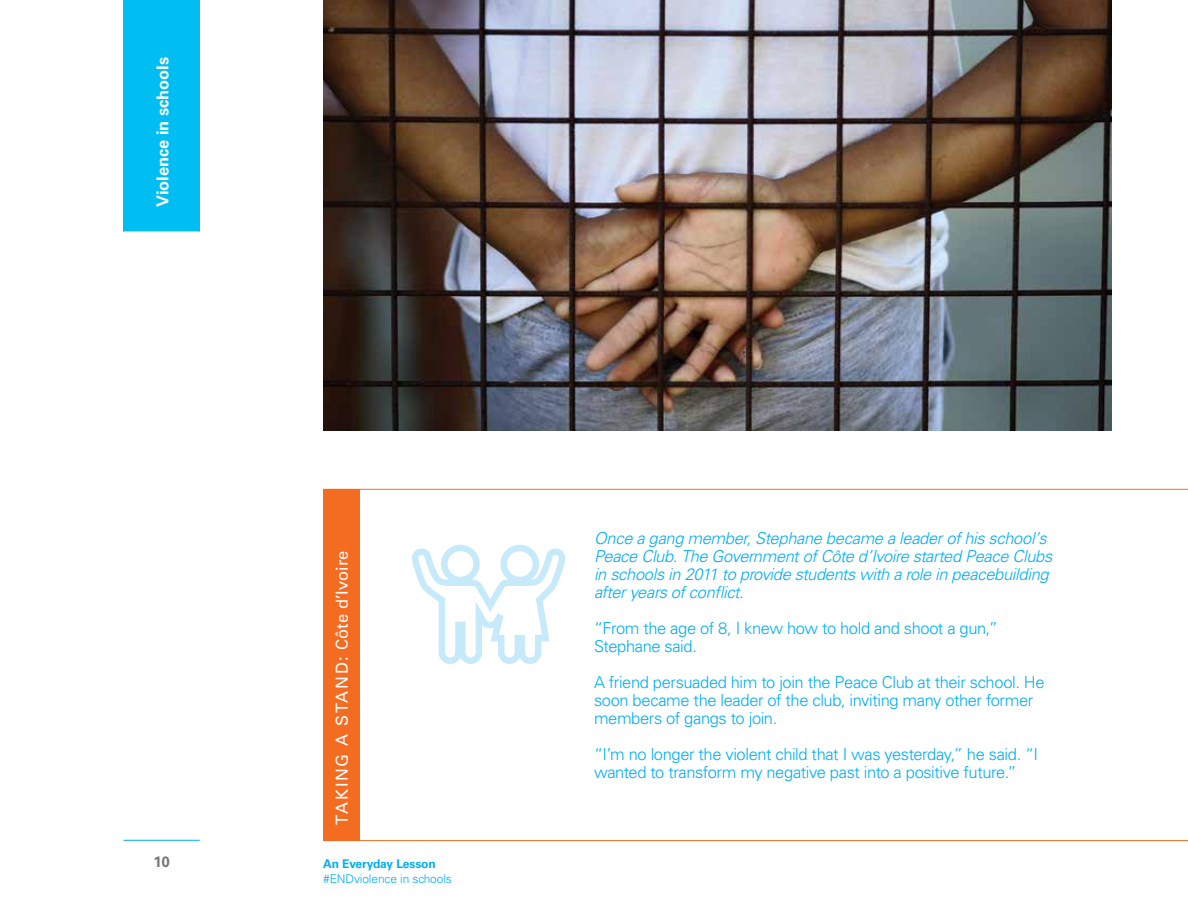
<style>
.page{position:relative;width:1188px;height:918px;background:#fff}
.page>*{position:absolute;margin:0;border:0;box-sizing:border-box;transform-origin:0 0}
.t1{font:300 16.5px/18px "Univers LT Std";letter-spacing:-.025em;color:#00aeef}
.t2{font:italic 300 16.5px/18px "Univers LT Std";letter-spacing:-.02em;color:#00aeef}
.t3{font:16.5px "Univers LT Std";letter-spacing:.035em;color:#fff}
.t4{font:700 16.5px "Univers LT Std";color:#fff}
.t5{font:700 15px "Univers LT Std";color:#78777a}
.t6{font:300 12px "Univers LT Std";letter-spacing:-.01em;color:#00aeef}
.t7{font:700 12px "Univers LT Std";letter-spacing:-.01em;color:#00aeef}
</style>
<div class="page">
<hr style="left:124px;top:840px;width:76px;height:1px;background:#00aeef">
<div style="left:124px;top:0;width:76px;height:231px;background:#00bdf2"></div>
<hr style="left:323px;top:840px;width:865px;height:1px;background:#f36c21">
<div style="left:323px;top:490px;width:37px;height:351px;background:#f36c21"></div>
<hr style="left:323px;top:489px;width:865px;height:1px;background:#f36c21">
<svg style="left:412px;top:544px;width:154px;height:120px"></svg>
<img style="left:323px;top:0;width:788px;height:430px">
<p class="t4" style="left:153px;top:207px;width:152px;rotate:-90deg">Violence in schools</p>
<p class="t3" style="left:332px;top:825px;width:275px;rotate:-90deg">TAKING A STAND: Côte d’Ivoire</p>
<p class="t5" style="left:153px;top:853px;width:18px">10</p>
<p class="t7" style="left:323px;top:857px;width:114px">An Everyday Lesson</p>
<p class="t6" style="left:323px;top:871px;width:130px">#ENDviolence in schools</p>
<p class="t2" style="left:594px;top:529px;width:460px">Once a gang member, Stephane became a leader of his school’s Peace Club. The Government of Côte d’Ivoire started Peace Clubs in schools in 2011 to provide students with a role in peacebuilding after years of conflict.</p>
<p class="t1" style="left:594px;top:619px;width:405px">“From the age of 8, I knew how to hold and shoot a gun,”<br>Stephane said.</p>
<p class="t1" style="left:594px;top:673px;width:452px">A friend persuaded him to join the Peace Club at their school. He soon became the leader of the club, inviting many other former members of gangs to join.</p>
<p class="t1" style="left:594px;top:745px;width:446px">“I’m no longer the violent child that I was yesterday,” he said. “I wanted to transform my negative past into a positive future.”</p>
</div>
